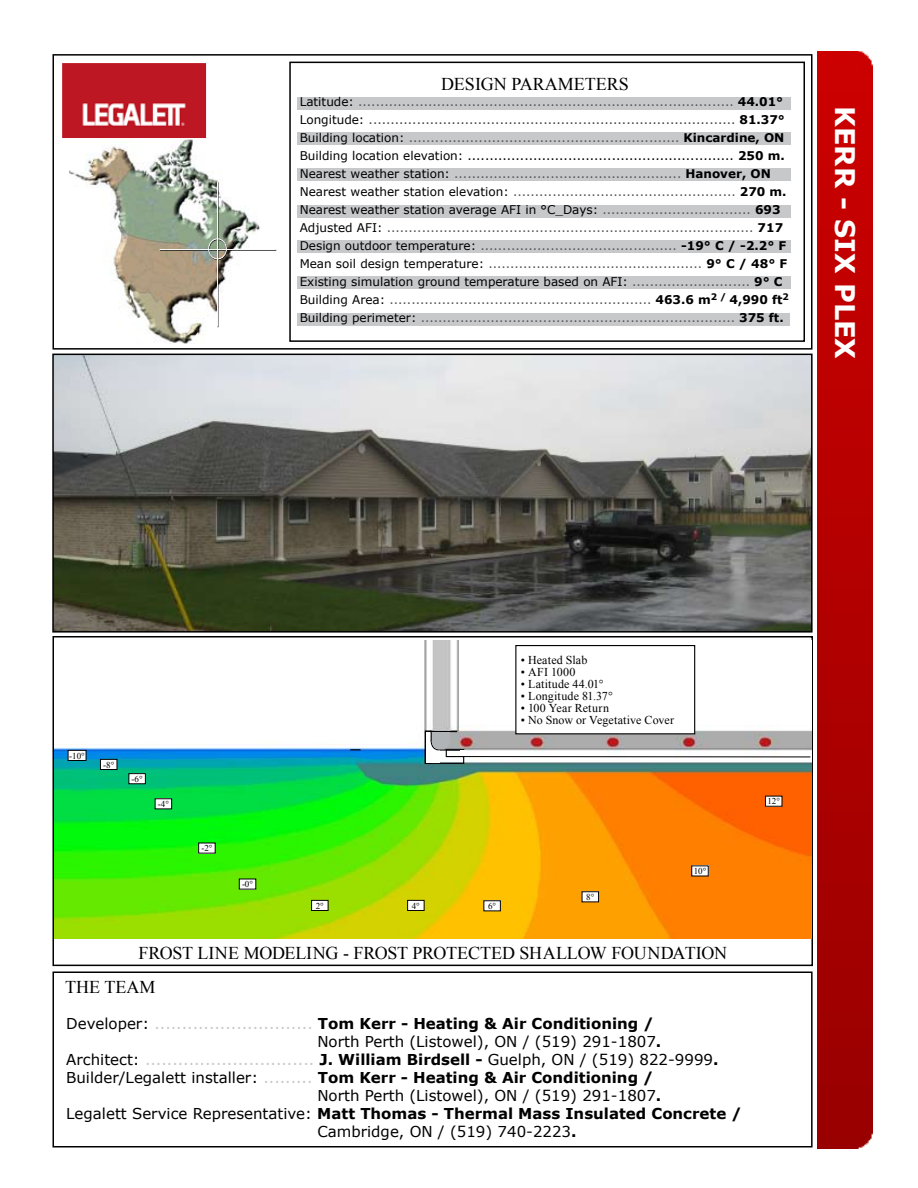
<style>
.page{position:relative;width:918px;height:1188px;background:#fff}
.page>*{position:absolute;margin:0;border:0;box-sizing:border-box;transform-origin:0 0}
.t1{font:700 27px "Verdana";color:#fff}
.t2{font:18px/34.7px "Times New Roman";color:#000}
.t3{font:700 15px "Verdana";color:#000}
.t4{font:15px "Verdana";color:#000}
.t5{font:12px/18px "Verdana";color:#000}
.t6{font:12px "Times New Roman";letter-spacing:.01em;color:#000}
.t7{font:9px "Times New Roman";color:#000}
.s1{color:#555658}
.s2{font-weight:700}
.s3{color:#424243}
.s4{color:#545557}
.s5{color:#565759}
.s6{font-weight:400}
.s7{font-weight:400;color:#c6c8ca}
.s8{color:#c6c8ca}
</style>
<div class="page">
<div style="left:52px;top:636px;width:761px;height:330px;border:2px solid #000"></div>
<div style="left:52px;top:972px;width:761px;height:176px;border:2px solid #000"></div>
<img style="left:54px;top:640px;width:757px;height:298px">
<div style="left:68px;top:750px;width:18px;height:10px;background:#fff"></div>
<div style="left:68px;top:750px;width:18px;height:11px;border:1px solid #000"></div>
<div style="left:100px;top:759px;width:17px;height:11px;background:#fff"></div>
<div style="left:100px;top:759px;width:17px;height:11px;border:1px solid #000"></div>
<div style="left:129px;top:774px;width:16px;height:10px;background:#fff"></div>
<div style="left:129px;top:773px;width:17px;height:11px;border:1px solid #000"></div>
<div style="left:155px;top:799px;width:17px;height:10px;background:#fff"></div>
<div style="left:199px;top:843px;width:16px;height:10px;background:#fff"></div>
<div style="left:239px;top:879px;width:17px;height:10px;background:#fff"></div>
<div style="left:312px;top:900px;width:16px;height:10px;background:#fff"></div>
<div style="left:311px;top:900px;width:17px;height:11px;border:1px solid #000"></div>
<div style="left:408px;top:900px;width:16px;height:10px;background:#fff"></div>
<div style="left:407px;top:900px;width:18px;height:11px;border:1px solid #000"></div>
<div style="left:484px;top:901px;width:16px;height:10px;background:#fff"></div>
<div style="left:582px;top:892px;width:17px;height:10px;background:#fff"></div>
<div style="left:692px;top:866px;width:16px;height:10px;background:#fff"></div>
<div style="left:765px;top:796px;width:17px;height:10px;background:#fff"></div>
<div style="left:425px;top:749px;width:39px;height:15px;border:1px solid #000"></div>
<div style="left:425px;top:731px;width:7px;height:33px;border:1px solid #000"></div>
<div style="left:427px;top:732px;width:13px;height:31px;background:#fff"></div>
<div style="left:431px;top:734px;width:15px;height:16px;border:1px solid #000;border-radius:50%"></div>
<div style="left:432px;top:732px;width:15px;height:17px;background:#b1b4b6;border-radius:50%"></div>
<hr style="left:425px;top:731px;width:32px;height:1px;background:#000">
<div style="left:433px;top:733px;width:17px;height:16px;background:#b1b4b6;border-radius:50%"></div>
<div style="left:432px;top:732px;width:18px;height:9px;background:#b1b4b6"></div>
<div style="left:516px;top:646px;width:179px;height:88px;background:#fff"></div>
<div style="left:515px;top:645px;width:180px;height:89px;border:1px solid #000"></div>
<div style="left:446px;top:749px;width:18px;height:8px;border:1px solid #000"></div>
<svg style="left:461px;top:751px;width:4px;height:5px"></svg>
<hr style="left:464px;top:756px;width:346px;height:1px;background:#000">
<img style="left:817px;top:51px;width:56px;height:1098px">
<div style="left:289px;top:62px;width:516px;height:280px;border:2px solid #000"></div>
<div style="left:52px;top:54px;width:761px;height:296px;border:2px solid #000"></div>
<div style="left:297px;top:97px;width:493px;height:12px;background:#c6c8ca"></div>
<div style="left:298px;top:132px;width:493px;height:13px;background:#c6c8ca"></div>
<div style="left:298px;top:276px;width:493px;height:13px;background:#c6c8ca"></div>
<div style="left:298px;top:240px;width:493px;height:13px;background:#c6c8ca"></div>
<div style="left:298px;top:168px;width:493px;height:12px;background:#c6c8ca"></div>
<div style="left:298px;top:205px;width:493px;height:12px;background:#c6c8ca"></div>
<div style="left:297px;top:313px;width:493px;height:13px;background:#c6c8ca"></div>
<img style="left:69px;top:140px;width:190px;height:204px">
<hr style="left:218px;top:182px;width:1px;height:145px;background:#000">
<div style="left:209px;top:239px;width:18px;height:21px;border:1px solid #000;border-radius:50%"></div>
<hr style="left:160px;top:250px;width:116px;height:1px;background:#000">
<hr style="left:217px;top:182px;width:1px;height:145px;background:#fff">
<div style="left:208px;top:239px;width:19px;height:20px;border:1px solid #fff;border-radius:50%"></div>
<hr style="left:160px;top:249px;width:116px;height:1px;background:#fff">
<img style="left:64px;top:65px;width:141px;height:72px">
<div style="left:61px;top:62px;width:147px;height:78px;border:2px solid #fff"></div>
<img style="left:55px;top:357px;width:755px;height:273px">
<div style="left:52px;top:354px;width:761px;height:279px;border:2px solid #000"></div>
<h2 class="t2" style="left:441px;top:66px;width:189px">DESIGN PARAMETERS</h2>
<p class="t5" style="left:300px;top:93px;width:491px">Latitude: <span class="s1">......................................................................................</span> <span class="s2">44.01° </span>Longitude: <span class="s3">....................................................................................</span> <span class="s2">81.37° </span>Building location: <span class="s1">..............................................................</span> <span class="s2">Kincardine, ON </span>Building location elevation: ............................................................. <span class="s2">250 m.<br></span>Nearest weather station: <span class="s1">....................................................</span> <span class="s2">Hanover, ON </span>Nearest weather station elevation: <span class="s4">...................................................</span> <span class="s2">270 m.<br></span>Nearest weather station average AFI in °C_Days: <span class="s1">..................................</span> <span class="s2">693<br></span>Adjusted AFI: <span class="s4">....................................................................................</span> <span class="s2">717<br></span>Design outdoor temperature: <span class="s1">.............................................</span> <span class="s2">-19° C / -2.2° F </span>Mean soil design temperature: <span class="s4">.................</span><span class="s1">................................</span> <span class="s2">9° C / 48° F </span>Existing simulation ground temperature based on AFI: <span class="s1">...........................</span> <span class="s2">9° C </span>Building Area: <span class="s4">............................................................</span> <span class="s2">463.6</span> <span class="s2">m</span><sup>2</sup> <sup>/</sup> <span class="s2">4,990 ft</span><sup>2<br></sup>Building perimeter: <span class="s5">........................................................................</span> <span class="s2">375 ft.</span></p>
<h1 class="t1" style="left:862px;top:106px;width:254px;rotate:90deg">KERR - SIX PLEX</h1>
<p class="t7" style="left:69px;top:749px;width:17px">-10°</p>
<p class="t7" style="left:103px;top:758px;width:13px">-8°</p>
<p class="t7" style="left:132px;top:773px;width:13px">-6°</p>
<p class="t7" style="left:158px;top:798px;width:13px">-4°</p>
<p class="t7" style="left:201px;top:842px;width:13px">-2°</p>
<p class="t7" style="left:242px;top:878px;width:13px">-0°</p>
<p class="t6" style="left:521px;top:652px;width:68px">• Heated Slab</p>
<p class="t6" style="left:521px;top:664px;width:56px">• AFI 1000</p>
<p class="t6" style="left:521px;top:676px;width:84px">• Latitude 44.01°</p>
<p class="t6" style="left:521px;top:688px;width:93px">• Longitude 81.37°</p>
<p class="t6" style="left:521px;top:700px;width:90px">• 100 Year Return</p>
<p class="t6" style="left:521px;top:712px;width:155px">• No Snow or Vegetative Cover</p>
<p class="t7" style="left:316px;top:899px;width:10px">2°</p>
<p class="t7" style="left:412px;top:899px;width:10px">4°</p>
<p class="t7" style="left:488px;top:900px;width:10px">6°</p>
<p class="t7" style="left:586px;top:891px;width:10px">8°</p>
<p class="t7" style="left:694px;top:865px;width:14px">10°</p>
<h2 class="t2" style="left:65px;top:935px;width:663px;text-indent:73px">FROST LINE MODELING - FROST PROTECTED SHALLOW FOUNDATION<br>THE TEAM</h2>
<p class="t3" style="left:66px;top:1014px;width:589px"><span class="s6">Developer:</span> <span class="s7">.............................</span> Tom Kerr - Heating &amp; Air Conditioning /</p>
<p class="t4" style="left:317px;top:1032px;width:345px">North Perth (Listowel), ON / (519) 291-1807<span class="s2">.</span></p>
<p class="t4" style="left:66px;top:1050px;width:654px">Architect: <span class="s8">...............................</span> <span class="s2">J. William Birdsell -</span> Guelph, ON / (519) 822-9999<span class="s2">.</span></p>
<p class="t3" style="left:66px;top:1068px;width:589px"><span class="s6">Builder/Legalett installer:</span> <span class="s7">.........</span> Tom Kerr - Heating &amp; Air Conditioning /</p>
<p class="t4" style="left:317px;top:1086px;width:345px">North Perth (Listowel), ON / (519) 291-1807<span class="s2">.</span></p>
<p class="t3" style="left:66px;top:1104px;width:677px"><span class="s6">Legalett Service Representative:</span> Matt Thomas - Thermal Mass Insulated Concrete /</p>
<p class="t4" style="left:317px;top:1122px;width:261px">Cambridge, ON / (519) 740-2223<span class="s2">.</span></p>
<p class="t7" style="left:767px;top:795px;width:14px">12°</p>
</div>
